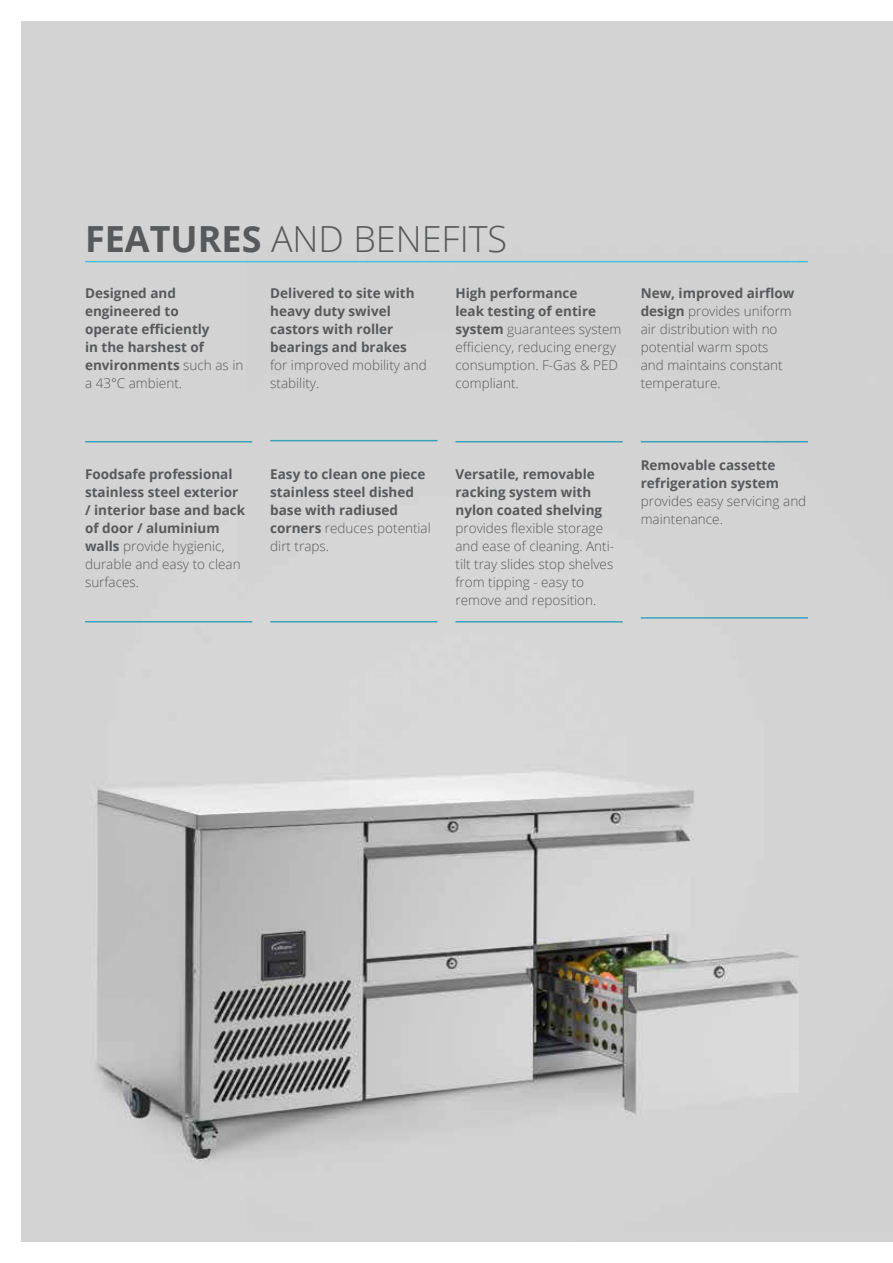
<style>
.page{position:relative;width:893px;height:1263px;background:#fff}
.page>*{position:absolute;margin:0;border:0;box-sizing:border-box;transform-origin:0 0}
.t1{font:300 36px "Open Sans";color:#58595b}
.t2{font:700 13.5px/18px "Open Sans";color:#58595b}
.t3{font:300 13.5px/18px "Open Sans";color:#58595b}
.s1{font-weight:700}
.s2{font-weight:300}
</style>
<div class="page">
<img style="left:21px;top:21px;width:872px;height:1221px">
<hr style="left:455px;top:621px;width:168px;height:1px;background:#42c4dd">
<hr style="left:455px;top:441px;width:168px;height:1px;background:#42c4dd">
<hr style="left:270px;top:621px;width:167px;height:1px;background:#42c4dd">
<hr style="left:85px;top:441px;width:167px;height:1px;background:#42c4dd">
<hr style="left:641px;top:617px;width:167px;height:2px;background:#42c4dd">
<hr style="left:641px;top:441px;width:167px;height:1px;background:#42c4dd">
<hr style="left:85px;top:621px;width:167px;height:1px;background:#42c4dd">
<hr style="left:270px;top:440px;width:167px;height:1px;background:#42c4dd">
<hr style="left:85px;top:261px;width:723px;height:1px;background:#42c4dd">
<h1 class="t1" style="left:85px;top:214px;width:424px"><span class="s1">FEATURES</span> AND BENEFITS</h1>
<p class="t2" style="left:85px;top:284px;width:160px">Designed and engineered to<br>operate efficiently<br>in the harshest of environments <span class="s2">such as in a 43°C ambient.</span></p>
<p class="t2" style="left:270px;top:284px;width:146px">Delivered to site with heavy duty swivel castors with roller bearings and brakes</p>
<p class="t3" style="left:270px;top:356px;width:158px">for improved mobility and stability.</p>
<p class="t3" style="left:455px;top:284px;width:168px"><span class="s1">High performance<br>leak testing of entire system</span> guarantees system efficiency, reducing energy consumption. F-Gas &amp; PED compliant.</p>
<p class="t3" style="left:641px;top:284px;width:155px"><span class="s1">New, improved airflow design</span> provides uniform air distribution with no potential warm spots and maintains constant temperature.</p>
<p class="t2" style="left:85px;top:464px;width:162px">Foodsafe professional stainless steel exterior / interior base and back of door / aluminium walls <span class="s2">provide hygienic, durable and easy to clean surfaces.</span></p>
<p class="t2" style="left:270px;top:464px;width:162px">Easy to clean one piece stainless steel dished base with radiused corners <span class="s2">reduces potential dirt traps.</span></p>
<p class="t2" style="left:455px;top:464px;width:148px">Versatile, removable racking system with nylon coated shelving</p>
<p class="t3" style="left:455px;top:518px;width:160px">provides flexible storage and ease of cleaning. Anti&shy;tilt tray slides stop shelves from tipping - easy to remove and reposition.</p>
<p class="t2" style="left:641px;top:455px;width:140px">Removable cassette refrigeration system</p>
<p class="t3" style="left:641px;top:491px;width:167px">provides easy servicing and maintenance.</p>
</div>
